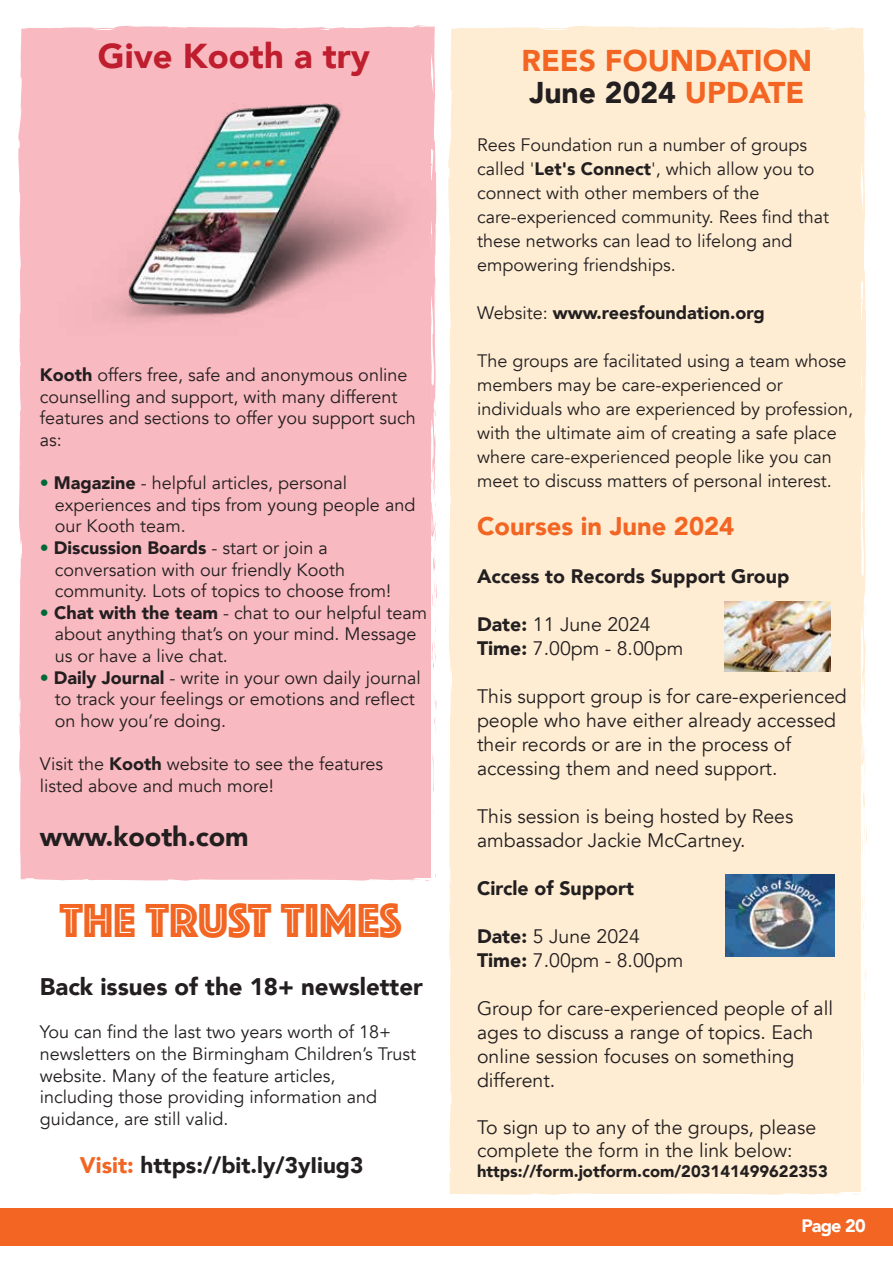
<style>
.page{position:relative;width:893px;height:1263px;background:#fff}
.page>*{position:absolute;margin:0;border:0;box-sizing:border-box;transform-origin:0 0}
.t1{font:49.5px "Phosphate Inline";color:#f26522}
.t2{font:900 34.5px "Avenir";color:#be1e2d}
.t3{font:900 30px/31.5px "Avenir";color:#f26522}
.t4{font:900 27px "Avenir";color:#231f20}
.t5{font:900 25.5px "Avenir";color:#f26522}
.t6{font:900 24px "Avenir";color:#231f20}
.t7{font:900 22.5px "Avenir";color:#231f20}
.t8{font:19.5px/24px "Avenir";color:#231f20}
.t9{font:900 19.5px "Avenir";color:#231f20}
.t10{font:18px/21.6px "Avenir";color:#231f20}
.t11{font:900 18px "Avenir";color:#231f20}
.t12{font:900 18px "Avenir";letter-spacing:-.045em;color:#fff}
.t13{font:900 16.5px "Avenir";color:#231f20}
.s1{font-weight:900}
.s2{color:#006838}
.s3{color:#f26522}
.s4{color:#231f20}
.s5{font-weight:400}
</style>
<div class="page">
<div style="left:18px;top:26px;width:419px;height:855px;background:#f9b9c0"></div>
<svg style="left:89px;top:30px;width:19px;height:3px"></svg>
<svg style="left:431px;top:478px;width:6px;height:131px"></svg>
<svg style="left:431px;top:398px;width:5px;height:72px"></svg>
<svg style="left:417px;top:33px;width:12px;height:2px"></svg>
<svg style="left:424px;top:871px;width:12px;height:10px"></svg>
<svg style="left:26px;top:244px;width:1px;height:12px"></svg>
<svg style="left:27px;top:337px;width:1px;height:13px"></svg>
<div style="left:0;top:1208px;width:893px;height:37px;background:#f26522"></div>
<div style="left:448px;top:26px;width:419px;height:1169px;background:#feedd3"></div>
<svg style="left:535px;top:30px;width:24px;height:3px"></svg>
<svg style="left:861px;top:692px;width:6px;height:164px"></svg>
<svg style="left:861px;top:592px;width:5px;height:71px"></svg>
<svg style="left:861px;top:669px;width:5px;height:13px"></svg>
<svg style="left:859px;top:484px;width:3px;height:33px"></svg>
<svg style="left:857px;top:112px;width:2px;height:27px"></svg>
<svg style="left:852px;top:1184px;width:14px;height:11px"></svg>
<svg style="left:456px;top:297px;width:1px;height:15px"></svg>
<svg style="left:457px;top:413px;width:1px;height:17px"></svg>
<img style="left:49px;top:103px;width:388px;height:239px">
<img style="left:725px;top:874px;width:110px;height:82px">
<img style="left:725px;top:601px;width:105px;height:71px">
<h2 class="t2" style="left:98px;top:26px;width:274px">Give Kooth a try</h2>
<p class="t10" style="left:40px;top:365px;width:378px"><span class="s1">Kooth</span> offers free, safe and anonymous online counselling and support, with many different features and sections to offer you support such as:</p>
<p class="t10" style="left:55px;top:473px;width:362px;text-indent:-15px"><span class="s2">•</span> <span class="s1">Magazine</span> - helpful articles, personal experiences and tips from young people and our Kooth team.</p>
<p class="t10" style="left:55px;top:537px;width:338px;text-indent:-15px"><span class="s2">•</span> <span class="s1">Discussion Boards</span> - start or join a conversation with our friendly Kooth community. Lots of topics to choose from!</p>
<p class="t10" style="left:55px;top:602px;width:374px;text-indent:-15px"><span class="s2">•</span> <span class="s1">Chat with the team</span> - chat to our helpful team about anything that’s on your mind. Message us or have a live chat.</p>
<p class="t10" style="left:55px;top:667px;width:367px;text-indent:-15px"><span class="s2">•</span> <span class="s1">Daily Journal</span> - write in your own daily journal to track your feelings or emotions and reflect on how you’re doing.</p>
<p class="t10" style="left:40px;top:753px;width:345px">Visit the <span class="s1">Kooth</span> website to see the features listed above and much more!</p>
<h3 class="t4" style="left:40px;top:813px;width:210px">www.kooth.com</h3>
<h1 class="t1" style="left:60px;top:886px;width:343px">THE TRUST TIMES</h1>
<h3 class="t6" style="left:40px;top:966px;width:384px">Back issues of the 18+ newsletter</h3>
<p class="t10" style="left:40px;top:1022px;width:378px">You can find the last two years worth of 18+ newsletters on the Birmingham Children’s Trust website. Many of the feature articles,<br>including those providing information and guidance, are still valid.</p>
<p class="t7" style="left:80px;top:1146px;width:285px"><span class="s3">Visit:</span> https://bit.ly/3yIiug3</p>
<h3 class="t3" style="left:522px;top:44px;width:292px">REES FOUNDATION<br><span class="s4">June 2024</span> UPDATE</h3>
<p class="t10" style="left:477px;top:133px;width:354px;line-height:24px">Rees Foundation run a number of groups called '<span class="s1">Let's Connect</span>', which allow you to connect with other members of the care-experienced community. Rees find that these networks can lead to lifelong and empowering friendships.</p>
<p class="t11" style="left:477px;top:297px;width:289px"><span class="s5">Website:</span> www.reesfoundation.org</p>
<p class="t10" style="left:477px;top:349px;width:378px;line-height:24px">The groups are facilitated using a team whose members may be care-experienced or individuals who are experienced by profession, with the ultimate aim of creating a safe place where care-experienced people like you can meet to discuss matters of personal interest.</p>
<h3 class="t5" style="left:477px;top:504px;width:259px">Courses in June 2024</h3>
<p class="t9" style="left:477px;top:559px;width:314px">Access to Records Support Group</p>
<p class="t8" style="left:477px;top:612px;width:208px"><span class="s1">Date:</span> 11 June 2024<br><span class="s1">Time:</span> 7.00pm - 8.00pm</p>
<p class="t8" style="left:477px;top:684px;width:371px">This support group is for care-experienced people who have either already accessed their records or are in the process of accessing them and need support.</p>
<p class="t8" style="left:477px;top:804px;width:318px">This session is being hosted by Rees ambassador Jackie McCartney.</p>
<p class="t9" style="left:477px;top:871px;width:159px">Circle of Support</p>
<p class="t8" style="left:477px;top:924px;width:208px"><span class="s1">Date:</span> 5 June 2024<br><span class="s1">Time:</span> 7.00pm - 8.00pm</p>
<p class="t8" style="left:477px;top:996px;width:358px">Group for care-experienced people of all ages to discuss a range of topics. Each online session focuses on something different.</p>
<p class="t8" style="left:477px;top:1115px;width:341px;line-height:23.4px">To sign up to any of the groups, please complete the form in the link below:</p>
<p class="t13" style="left:477px;top:1157px;width:352px">https://form.jotform.com/203141499622353</p>
<p class="t12" style="left:801px;top:1210px;width:66px">Page 20</p>
</div>
